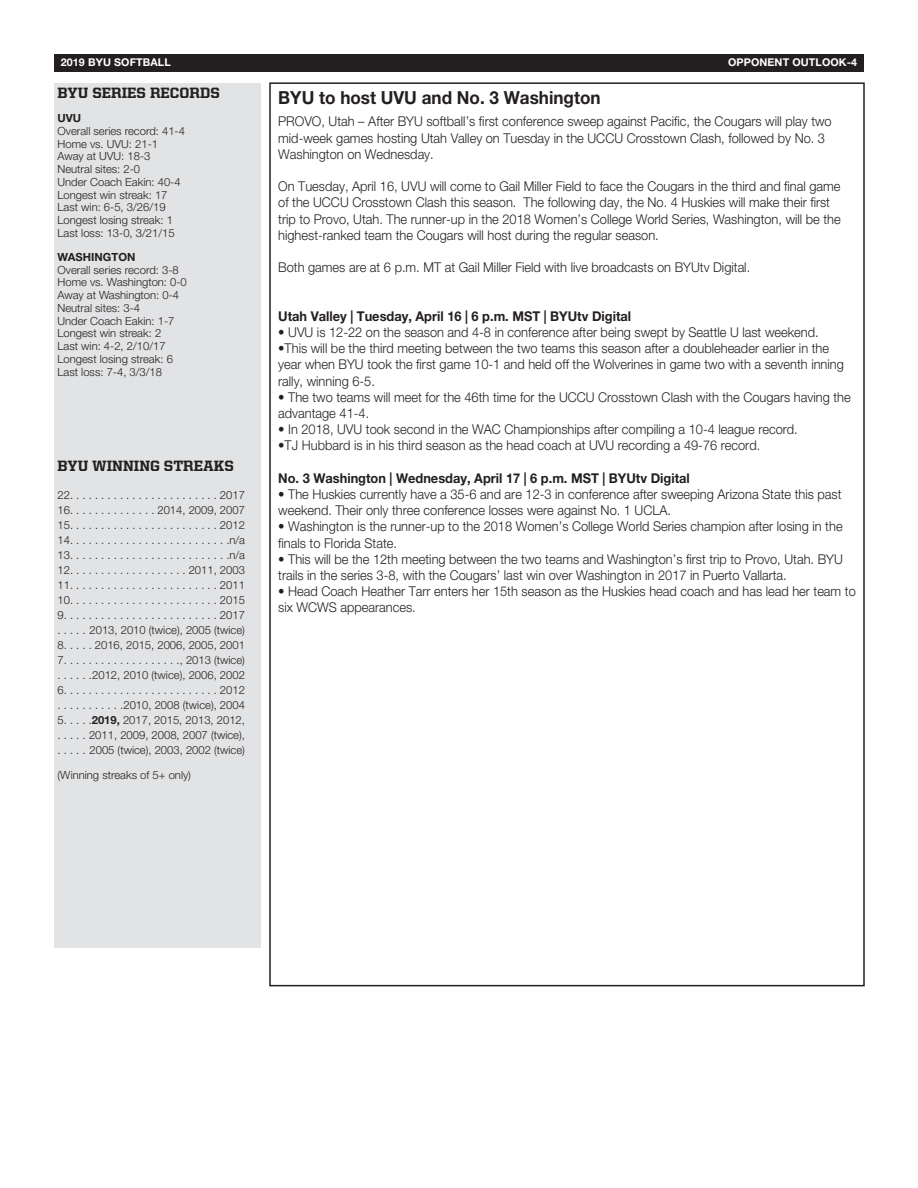
<style>
.page{position:relative;width:918px;height:1188px;background:#fff}
.page>*{position:absolute;margin:0;border:0;box-sizing:border-box;transform-origin:0 0}
.Record_headins{font:700 18px "Helvetica Neue LT Std";color:#231f20;scale:.95 1}
.t1{font:800 15px "United Serif Reg";color:#231f20}
.Record_headins-2{font:300 13.5px/16.2px "Helvetica Neue LT Std";color:#231f20;scale:.95 1}
.Record_headins-3{font:700 13.5px "Helvetica Neue LT Std";color:#231f20;scale:.95 1}
.Body_copy{font:300 11.25px "Helvetica Neue LT Std";color:#231f20}
.subheading_2{font:700 11.25px "Helvetica Neue LT Std";color:#231f20}
.t2{font:700 10.8px "Helvetica Neue LT Std";letter-spacing:.01em;color:#fff}
.s1{font-weight:700}
</style>
<div class="page">
<div style="left:54px;top:54px;width:810px;height:18px;background:#231f20"></div>
<div style="left:54px;top:83px;width:207px;height:763px;background:#e2e3e4"></div>
<div style="left:54px;top:456px;width:207px;height:491px;background:#e2e3e4"></div>
<p class="t2" style="left:61px;top:56px;width:112px">2019 BYU SOFTBALL</p>
<p class="t2" style="left:728px;top:56px;width:131px">OPPONENT OUTLOOK-4</p>
<p class="t1" style="left:58px;top:85px;width:164px">BYU SERIES RECORDS</p>
<p class="subheading_2" style="left:58px;top:111px;width:25px">UVU</p>
<p class="Body_copy" style="left:58px;top:124px;width:129px">Overall series record: 41-4</p>
<p class="Body_copy" style="left:58px;top:137px;width:102px">Home vs. UVU: 21-1</p>
<p class="Body_copy" style="left:58px;top:149px;width:94px">Away at UVU: 18-3</p>
<p class="Body_copy" style="left:58px;top:162px;width:84px">Neutral sites: 2-0</p>
<p class="Body_copy" style="left:58px;top:175px;width:125px">Under Coach Eakin: 40-4</p>
<p class="Body_copy" style="left:58px;top:188px;width:112px">Longest win streak: 17</p>
<p class="Body_copy" style="left:58px;top:200px;width:110px">Last win: 6-5, 3/26/19</p>
<p class="Body_copy" style="left:58px;top:213px;width:117px">Longest losing streak: 1</p>
<p class="Body_copy" style="left:58px;top:226px;width:119px">Last loss: 13-0, 3/21/15</p>
<p class="subheading_2" style="left:58px;top:250px;width:79px">WASHINGTON</p>
<p class="Body_copy" style="left:58px;top:263px;width:123px">Overall series record: 3-8</p>
<p class="Body_copy" style="left:58px;top:275px;width:131px">Home vs. Washington: 0-0</p>
<p class="Body_copy" style="left:58px;top:288px;width:123px">Away at Washington: 0-4</p>
<p class="Body_copy" style="left:58px;top:301px;width:84px">Neutral sites: 3-4</p>
<p class="Body_copy" style="left:58px;top:314px;width:118px">Under Coach Eakin: 1-7</p>
<p class="Body_copy" style="left:58px;top:326px;width:105px">Longest win streak: 2</p>
<p class="Body_copy" style="left:58px;top:339px;width:110px">Last win: 4-2, 2/10/17</p>
<p class="Body_copy" style="left:58px;top:352px;width:117px">Longest losing streak: 6</p>
<p class="Body_copy" style="left:58px;top:365px;width:106px">Last loss: 7-4, 3/3/18</p>
<p class="Record_headins" style="left:278px;top:87px;width:341px">BYU to host UVU and No. 3 Washington</p>
<p class="Record_headins-2" style="left:278px;top:113px;width:584px">PROVO, Utah – After BYU softball’s first conference sweep against Pacific, the Cougars will play two mid-week games hosting Utah Valley on Tuesday in the UCCU Crosstown Clash, followed by No. 3<br>Washington on Wednesday.</p>
<p class="Record_headins-2" style="left:278px;top:178px;width:594px">On Tuesday, April 16, UVU will come to Gail Miller Field to face the Cougars in the third and final game of the UCCU Crosstown Clash this season. The following day, the No. 4 Huskies will make their first trip to Provo, Utah. The runner-up in the 2018 Women’s College World Series, Washington, will be the highest-ranked team the Cougars will host during the regular season.</p>
<p class="Record_headins-2" style="left:278px;top:259px;width:498px">Both games are at 6 p.m. MT at Gail Miller Field with live broadcasts on BYUtv Digital.</p>
<p class="Record_headins-3" style="left:278px;top:308px;width:373px">Utah Valley | Tuesday, April 16 | 6 p.m. MST | BYUtv Digital</p>
<p class="Record_headins-2" style="left:278px;top:324px;width:570px">• UVU is 12-22 on the season and 4-8 in conference after being swept by Seattle U last weekend.</p>
<p class="Record_headins-2" style="left:278px;top:340px;width:597px">•This will be the third meeting between the two teams this season after a doubleheader earlier in the year when BYU took the first game 10-1 and held off the Wolverines in game two with a seventh inning rally, winning 6-5.</p>
<p class="Record_headins-2" style="left:278px;top:389px;width:604px">• The two teams will meet for the 46th time for the UCCU Crosstown Clash with the Cougars having the advantage 41-4.</p>
<p class="Record_headins-2" style="left:278px;top:421px;width:548px">• In 2018, UVU took second in the WAC Championships after compiling a 10-4 league record.</p>
<p class="Record_headins-2" style="left:278px;top:437px;width:509px">•TJ Hubbard is in his third season as the head coach at UVU recording a 49-76 record.</p>
<p class="Record_headins-3" style="left:278px;top:470px;width:435px">No. 3 Washington | Wednesday, April 17 | 6 p.m. MST | BYUtv Digital</p>
<p class="Record_headins-2" style="left:278px;top:486px;width:594px">• The Huskies currently have a 35-6 and are 12-3 in conference after sweeping Arizona State this past weekend. Their only three conference losses were against No. 1 UCLA.</p>
<p class="Record_headins-2" style="left:278px;top:518px;width:596px">• Washington is the runner-up to the 2018 Women’s College World Series champion after losing in the finals to Florida State.</p>
<p class="Record_headins-2" style="left:278px;top:551px;width:596px">• This will be the 12th meeting between the two teams and Washington’s first trip to Provo, Utah. BYU trails in the series 3-8, with the Cougars’ last win over Washington in 2017 in Puerto Vallarta.</p>
<p class="Record_headins-2" style="left:278px;top:583px;width:609px">• Head Coach Heather Tarr enters her 15th season as the Huskies head coach and has lead her team to six WCWS appearances.</p>
<p class="t1" style="left:58px;top:458px;width:178px">BYU WINNING STREAKS</p>
<p class="Body_copy" style="left:58px;top:488px;width:189px">22. . . . . . . . . . . . . . . . . . . . . . . . 2017</p>
<p class="Body_copy" style="left:58px;top:503px;width:189px">16. . . . . . . . . . . . . . 2014, 2009, 2007</p>
<p class="Body_copy" style="left:58px;top:518px;width:189px">15. . . . . . . . . . . . . . . . . . . . . . . . 2012</p>
<p class="Body_copy" style="left:58px;top:533px;width:189px">14. . . . . . . . . . . . . . . . . . . . . . . . . .n/a</p>
<p class="Body_copy" style="left:58px;top:548px;width:189px">13. . . . . . . . . . . . . . . . . . . . . . . . . .n/a</p>
<p class="Body_copy" style="left:58px;top:563px;width:189px">12. . . . . . . . . . . . . . . . . . . 2011, 2003</p>
<p class="Body_copy" style="left:58px;top:578px;width:189px">11. . . . . . . . . . . . . . . . . . . . . . . . 2011</p>
<p class="Body_copy" style="left:58px;top:593px;width:189px">10. . . . . . . . . . . . . . . . . . . . . . . . 2015</p>
<p class="Body_copy" style="left:58px;top:608px;width:189px">9. . . . . . . . . . . . . . . . . . . . . . . . . 2017</p>
<p class="Body_copy" style="left:58px;top:623px;width:189px">. . . . . 2013, 2010 (twice), 2005 (twice)</p>
<p class="Body_copy" style="left:58px;top:638px;width:189px">8. . . . . 2016, 2015, 2006, 2005, 2001</p>
<p class="Body_copy" style="left:58px;top:653px;width:189px">7. . . . . . . . . . . . . . . . . . ., 2013 (twice)</p>
<p class="Body_copy" style="left:58px;top:668px;width:189px">. . . . . .2012, 2010 (twice), 2006, 2002</p>
<p class="Body_copy" style="left:58px;top:683px;width:189px">6. . . . . . . . . . . . . . . . . . . . . . . . . 2012</p>
<p class="Body_copy" style="left:58px;top:698px;width:189px">. . . . . . . . . . .2010, 2008 (twice), 2004</p>
<p class="Body_copy" style="left:58px;top:713px;width:189px">5. . . . .<span class="s1">2019,</span> 2017, 2015, 2013, 2012,</p>
<p class="Body_copy" style="left:58px;top:728px;width:189px">. . . . . 2011, 2009, 2008, 2007 (twice),</p>
<p class="Body_copy" style="left:58px;top:743px;width:189px">. . . . . 2005 (twice), 2003, 2002 (twice)</p>
<p class="Body_copy" style="left:58px;top:769px;width:135px">(Winning streaks of 5+ only)</p>
</div>
